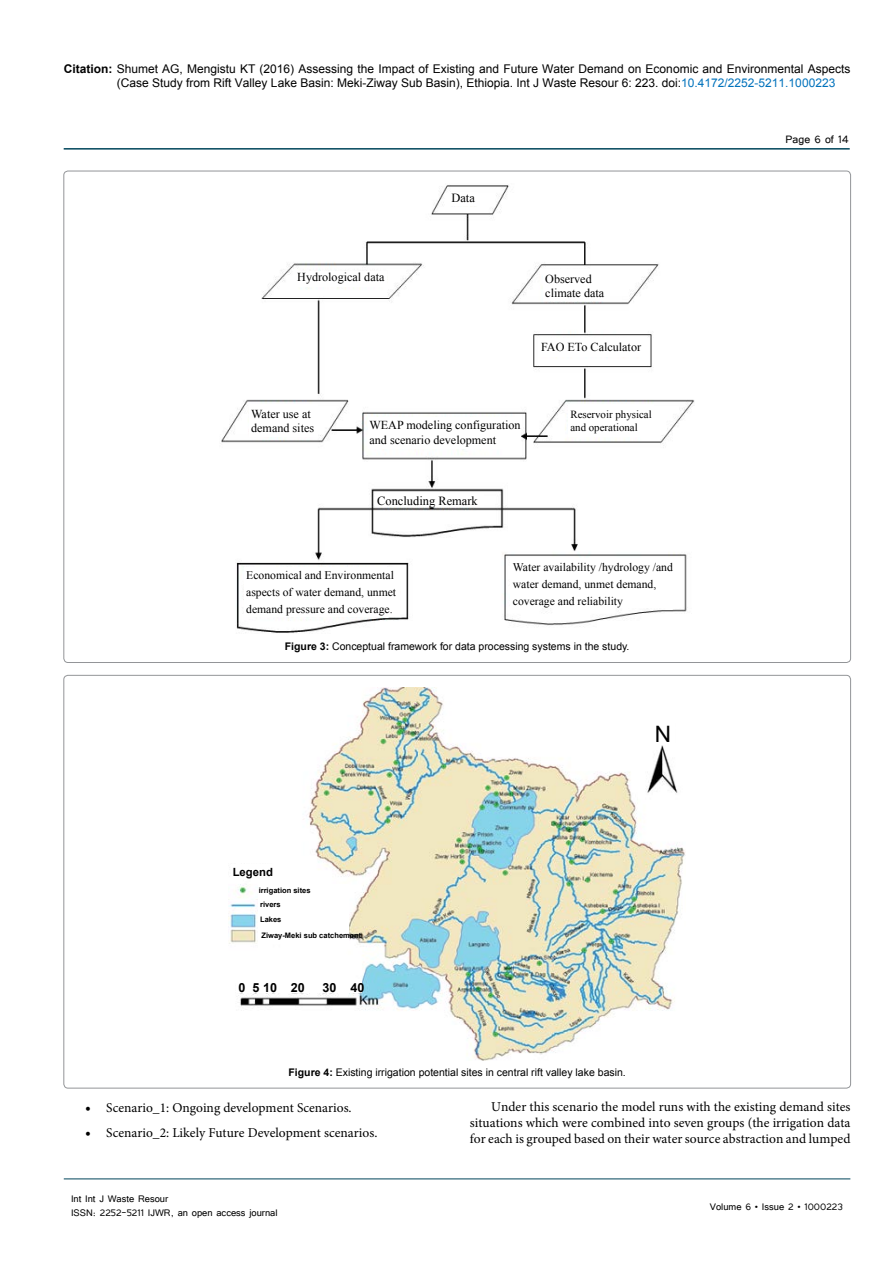
<style>
.page{position:relative;width:893px;height:1263px;background:#fff}
.page>*{position:absolute;margin:0;border:0;box-sizing:border-box;transform-origin:0 0}
.t1{font:22.65px "Arial";color:#000}
.t2{font:13.5px/16.2px "Minion Pro";color:#000;text-align:justify}
.t3{font:13.5px "Tunga";color:#000}
.t4{font:700 12.6px "Arial";color:#000}
.t5{font:12.45px "Times New Roman";color:#000}
.t6{font:12.15px/14.5px "Times New Roman";color:#000}
.t7{font:12px/14.4px "Arial";color:#000}
.t8{font:12px/14.4px "Tunga";color:#000}
.t9{font:11.7px/17.1px "Times New Roman";color:#000}
.t10{font:700 11.25px "Arial";color:#000}
.t11{font:10.95px "Arial";color:#000}
.t12{font:10.95px/13px "Times New Roman";color:#000}
.t13{font:10.5px "Arial";color:#000}
.t14{font:8.85px "Arial";color:#000}
.t15{font:700 7.5px/15px "Arial";color:#000}
.s1{font-weight:700}
.s2{color:#0072bc}
.s3{font-size:15px}
</style>
<div class="page">
<hr style="left:64px;top:148px;width:786px;height:2px;background:#00455b">
<hr style="left:64px;top:1179px;width:786px;height:1px;background:#00455b">
<img style="left:221px;top:185px;width:474px;height:448px">
<div style="left:510px;top:558px;width:171px;height:49px;background:#fff"></div>
<div style="left:244px;top:567px;width:155px;height:49px;background:#fff"></div>
<div style="left:375px;top:494px;width:108px;height:13px;background:#fff"></div>
<div style="left:568px;top:404px;width:85px;height:32px;background:#fff"></div>
<div style="left:368px;top:417px;width:153px;height:32px;background:#fff"></div>
<div style="left:249px;top:404px;width:69px;height:32px;background:#fff"></div>
<div style="left:538px;top:338px;width:108px;height:19px;background:#fff"></div>
<div style="left:543px;top:269px;width:66px;height:32px;background:#fff"></div>
<div style="left:296px;top:271px;width:90px;height:16px;background:#fff"></div>
<div style="left:449px;top:192px;width:28px;height:14px;background:#fff"></div>
<img style="left:229px;top:687px;width:456px;height:373px">
<div style="left:650px;top:722px;width:25px;height:22px;background:#fff"></div>
<div style="left:236px;top:979px;width:125px;height:14px;background:#fff"></div>
<svg style="left:362px;top:983px;width:4px;height:9px"></svg>
<div style="left:258px;top:884px;width:90px;height:59px;background:#fff"></div>
<div style="left:231px;top:864px;width:46px;height:15px;background:#fff"></div>
<p class="t7" style="left:117px;top:61px;width:735px;text-indent:-53px"><span class="s1">Citation:</span> Shumet AG, Mengistu KT (2016) Assessing the Impact of Existing and Future Water Demand on Economic and Environmental Aspects (Case Study from Rift Valley Lake Basin: Meki-Ziway Sub Basin), Ethiopia. Int J Waste Resour 6: 223. doi:<span class="s2">10.4172/2252-5211.1000223</span></p>
<p class="t5" style="left:451px;top:189px;width:25px">Data</p>
<p class="t6" style="left:297px;top:269px;width:89px">Hydrological data</p>
<p class="t6" style="left:545px;top:271px;width:60px">Observed climate data</p>
<p class="t6" style="left:541px;top:339px;width:101px">FAO ETo Calculator</p>
<p class="t6" style="left:251px;top:406px;width:64px">Water use at demand sites</p>
<p class="t6" style="left:369px;top:418px;width:153px">WEAP modeling configuration and scenario development</p>
<p class="t12" style="left:570px;top:407px;width:83px">Reservoir physical and operational</p>
<p class="t5" style="left:377px;top:492px;width:102px">Concluding Remark</p>
<p class="t9" style="left:246px;top:566px;width:151px">Economical and Environmental aspects of water demand, unmet demand pressure and coverage.</p>
<p class="t9" style="left:513px;top:558px;width:162px">Water availability /hydrology /and water demand, unmet demand, coverage and reliability</p>
<p class="t13" style="left:285px;top:639px;width:346px"><span class="s1">Figure 3:</span> Conceptual framework for data processing systems in the study.</p>
<p class="t11" style="left:277px;top:638px;width:360px"><span class="s1">Figure 3:</span> Conceptual framework for data processing systems in the study.</p>
<h1 class="t1" style="left:655px;top:720px;width:18px">N</h1>
<p class="t10" style="left:233px;top:864px;width:42px">Legend</p>
<p class="t15" style="left:259px;top:883px;width:104px">irrigation sites<br>rivers<br>Lakes<br>Ziway-Meki sub catchement</p>
<p class="t4" style="left:239px;top:979px;width:68px">0 5 10 20</p>
<p class="t4" style="left:322px;top:979px;width:43px">30 40</p>
<p class="t14" style="left:317px;top:1065px;width:284px"><span class="s1">Figure 4:</span> Existing irrigation potential sites in central rift valley lake basin.</p>
<p class="t13" style="left:289px;top:1066px;width:339px"><span class="s1">Figure 4:</span> Existing irrigation potential sites in central rift valley lake basin.</p>
<p class="t3" style="left:786px;top:131px;width:65px">Page 6 of 14</p>
<p class="t2" style="left:85px;top:1099px;width:268px"><span class="s3">•</span> Scenario_1: Ongoing development Scenarios.</p>
<p class="t2" style="left:85px;top:1124px;width:294px"><span class="s3">•</span> Scenario_2: Likely Future Development scenarios.</p>
<p class="t8" style="left:71px;top:1190px;width:208px">Int Int J Waste Resour<br>ISSN: 2252-5211 IJWR, an open access journal</p>
<p class="t2" style="left:470px;top:1098px;width:382px;text-indent:21px">Under this scenario the model runs with the existing demand sites situations which were combined into seven groups (the irrigation data for each is grouped based on their water source abstraction and lumped</p>
<p class="t8" style="left:710px;top:1199px;width:135px">Volume 6 • Issue 2 • 1000223</p>
</div>
